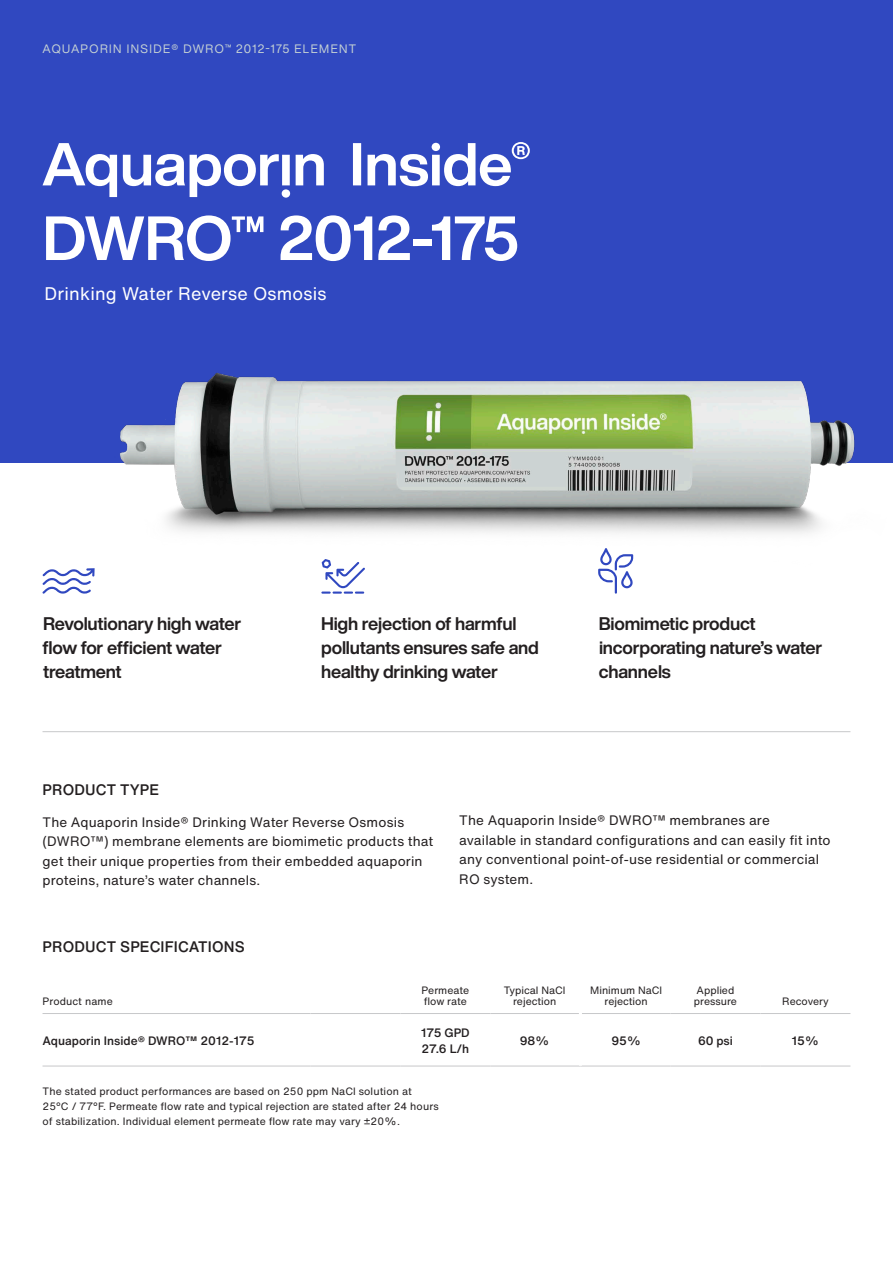
<style>
.page{position:relative;width:893px;height:1263px;background:#fff}
.page>*{position:absolute;margin:0;border:0;box-sizing:border-box;transform-origin:0 0}
.t1{font:700 61.2px "Helvetica Now Display";letter-spacing:-.01em;color:#fff}
.List_Paragraph{font:700 18px/24px "Helvetica Now Display";letter-spacing:-.01em;color:#231f20}
.t2{font:18px "Helvetica Now Text";letter-spacing:.01em;color:#fff}
.t3{font:500 15px "Helvetica Now Text";letter-spacing:.01em;color:#231f20}
.t4{font:13.5px/19.5px "Helvetica Now Text";letter-spacing:.01em;color:#231f20}
.t5{font:500 12px/16.5px "Helvetica Now Text";color:#231f20}
.t6{font:12px "Helvetica Now Display";letter-spacing:.12em;color:#c7d3d4}
.t7{font:10.5px/11.4px "Helvetica Now Text";letter-spacing:.01em;color:#231f20}
</style>
<div class="page">
<div style="left:0;top:0;width:893px;height:462px;background:#3048c0"></div>
<img style="left:0;top:372px;width:893px;height:187px">
<hr style="left:43px;top:1013px;width:267px;height:1px;background:#c7c8ca">
<hr style="left:310px;top:1013px;width:90px;height:1px;background:#c7c8ca">
<hr style="left:400px;top:1013px;width:90px;height:1px;background:#c7c8ca">
<hr style="left:490px;top:1013px;width:89px;height:1px;background:#c7c8ca">
<hr style="left:582px;top:1013px;width:88px;height:1px;background:#c7c8ca">
<hr style="left:670px;top:1013px;width:90px;height:1px;background:#c7c8ca">
<hr style="left:760px;top:1013px;width:90px;height:1px;background:#c7c8ca">
<hr style="left:43px;top:1066px;width:267px;height:1px;background:#c7c8ca">
<hr style="left:310px;top:1066px;width:90px;height:1px;background:#c7c8ca">
<hr style="left:400px;top:1066px;width:90px;height:1px;background:#c7c8ca">
<hr style="left:490px;top:1066px;width:90px;height:1px;background:#c7c8ca">
<hr style="left:580px;top:1066px;width:90px;height:1px;background:#c7c8ca">
<hr style="left:670px;top:1066px;width:90px;height:1px;background:#c7c8ca">
<hr style="left:760px;top:1066px;width:90px;height:1px;background:#c7c8ca">
<hr style="left:43px;top:731px;width:807px;height:1px;background:#c7c8ca">
<svg style="left:321px;top:559px;width:44px;height:35px"></svg>
<svg style="left:598px;top:548px;width:35px;height:46px"></svg>
<svg style="left:42px;top:568px;width:53px;height:26px"></svg>
<svg style="left:43px;top:142px;width:487px;height:56px"></svg>
<p class="t6" style="left:43px;top:41px;width:315px">AQUAPORIN INSIDE® DWRO™ 2012-175 ELEMENT</p>
<p class="t1" style="left:43px;top:197px;width:478px">DWRO™ 2012-175</p>
<p class="t2" style="left:45px;top:281px;width:283px">Drinking Water Reverse Osmosis</p>
<p class="List_Paragraph" style="left:43px;top:612px;width:200px">Revolutionary high water flow for efficient water treatment</p>
<p class="List_Paragraph" style="left:321px;top:612px;width:219px">High rejection of harmful pollutants ensures safe and healthy drinking water</p>
<p class="List_Paragraph" style="left:599px;top:612px;width:225px">Biomimetic product incorporating nature’s water channels</p>
<p class="t3" style="left:43px;top:779px;width:118px">PRODUCT TYPE</p>
<p class="t4" style="left:43px;top:812px;width:392px">The Aquaporin Inside® Drinking Water Reverse Osmosis (DWRO™) membrane elements are biomimetic products that get their unique properties from their embedded aquaporin proteins, nature’s water channels.</p>
<p class="t4" style="left:459px;top:811px;width:373px">The Aquaporin Inside® DWRO™ membranes are<br>available in standard configurations and can easily fit into any conventional point-of-use residential or commercial RO system.</p>
<p class="t3" style="left:43px;top:936px;width:204px">PRODUCT SPECIFICATIONS</p>
<p class="t7" style="left:43px;top:996px;width:72px">Product name</p>
<p class="t7" style="left:422px;top:984px;width:49px">Permeate flow rate</p>
<p class="t7" style="left:504px;top:984px;width:63px;text-align:center">Typical NaCl rejection</p>
<p class="t7" style="left:590px;top:984px;width:74px;text-align:center">Minimum NaCl rejection</p>
<p class="t7" style="left:694px;top:984px;width:45px">Applied pressure</p>
<p class="t7" style="left:782px;top:996px;width:48px">Recovery</p>
<p class="t5" style="left:43px;top:1032px;width:214px">Aquaporin Inside® DWRO™ 2012-175</p>
<p class="t5" style="left:421px;top:1024px;width:50px">175 GPD<br>27.6 L/h</p>
<p class="t5" style="left:520px;top:1032px;width:31px">98%</p>
<p class="t5" style="left:611px;top:1032px;width:31px">95%</p>
<p class="t5" style="left:698px;top:1032px;width:36px">60 psi</p>
<p class="t5" style="left:792px;top:1032px;width:29px">15%</p>
<p class="t7" style="left:43px;top:1084px;width:398px;line-height:15px">The stated product performances are based on 250 ppm NaCl solution at<br>25°C / 77°F. Permeate flow rate and typical rejection are stated after 24 hours of stabilization. Individual element permeate flow rate may vary ±20%.</p>
</div>
